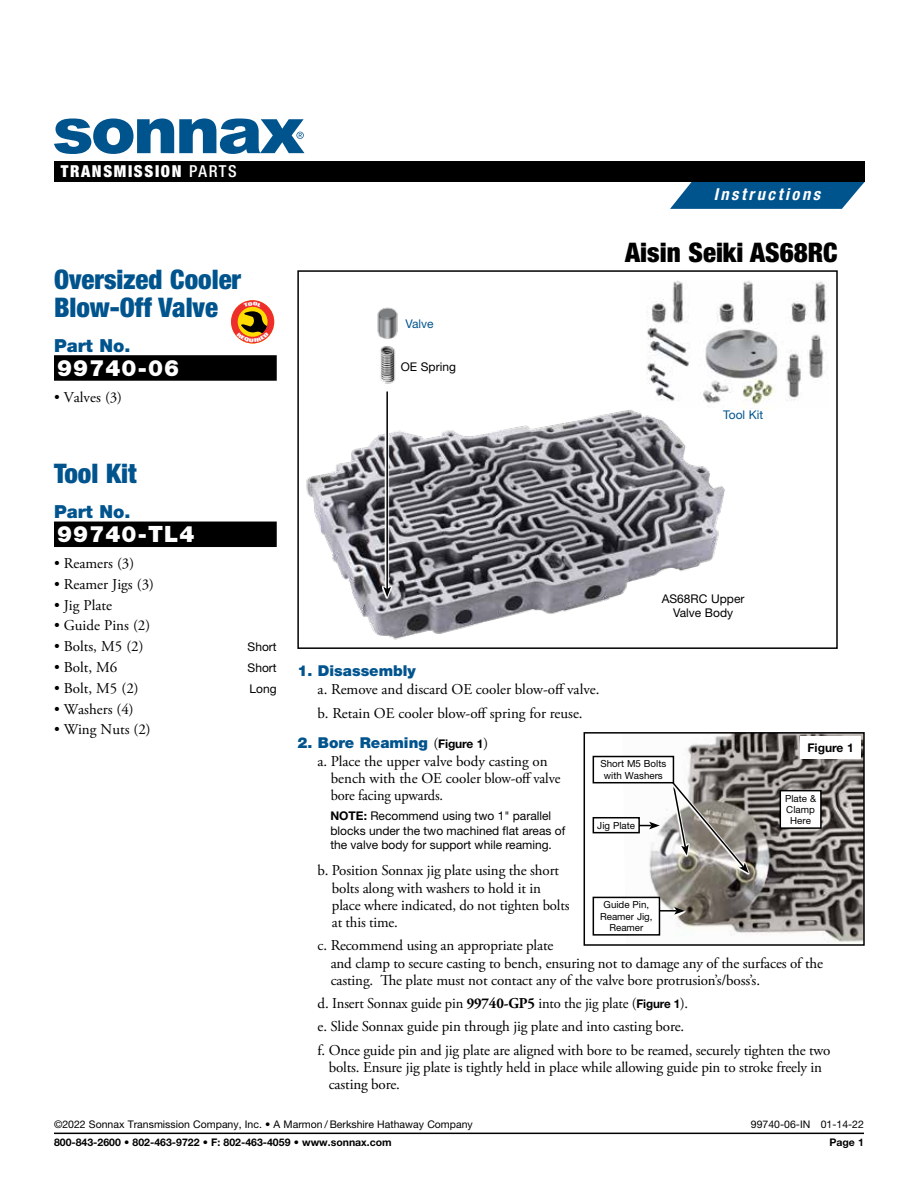
<style>
.page{position:relative;width:918px;height:1188px;background:#fff}
.page>*{position:absolute;margin:0;border:0;box-sizing:border-box;transform-origin:0 0}
.t1{font:900 condensed 27px/27.8px "Helvetica Neue LT Std";color:#00548e}
.t2{font:900 condensed 27px "Helvetica Neue LT Std";color:#000}
.t3{font:900 22.5px "Helvetica Neue LT Std";letter-spacing:.05em;color:#fff}
.t4{font:900 18px "Helvetica Neue LT Std";color:#00548e}
.t5{font:900 condensed 16.5px "Helvetica Neue LT Std";letter-spacing:.1em;color:#fff}
.t6{font:italic 700 condensed 16.5px "Helvetica Neue LT Std";letter-spacing:.155em;color:#fff}
.t7{font:15px/17.2px "Adobe Garamond Pro";letter-spacing:-.01em;color:#000}
.t8{font:900 15px "Helvetica Neue LT Std";color:#00548e}
.t9{font:12px/14.4px "Helvetica Neue LT Std";color:#000}
.t10{font:12px "Helvetica Neue LT Std";color:#00548e}
.t11{font:700 12px "Helvetica Neue LT Std";color:#000}
.t12{font:10.5px "Helvetica Neue LT Std";color:#000}
.t13{font:700 10.5px "Helvetica Neue LT Std";color:#000}
.t14{font:9.75px/11.2px "Helvetica Neue LT Std";color:#000;text-align:center}
.s1{font-weight:500}
.s2{font-family:"Adobe Garamond Pro";font-weight:400;color:#000}
.s3{font-weight:700;font-size:12px;color:#000}
.s4{font-weight:700}
.s5{font-family:"Helvetica Neue LT Std";font-weight:700;font-size:12px}
</style>
<div class="page">
<div style="left:54px;top:355px;width:223px;height:26px;background:#000"></div>
<div style="left:54px;top:522px;width:223px;height:25px;background:#000"></div>
<img style="left:306px;top:409px;width:419px;height:231px">
<div style="left:297px;top:270px;width:541px;height:379px;border:2px solid #000"></div>
<img style="left:377px;top:307px;width:21px;height:77px">
<svg style="left:382px;top:391px;width:10px;height:208px"></svg>
<hr style="left:386px;top:392px;width:2px;height:197px;background:#000">
<svg style="left:383px;top:587px;width:8px;height:10px"></svg>
<img style="left:646px;top:280px;width:183px;height:128px">
<img style="left:622px;top:735px;width:240px;height:208px">
<div style="left:584px;top:732px;width:281px;height:214px;border:2px solid #000"></div>
<div style="left:801px;top:737px;width:60px;height:22px;background:#fff"></div>
<div style="left:780px;top:791px;width:41px;height:37px;background:#fff"></div>
<div style="left:780px;top:790px;width:42px;height:39px;border:2px solid #000"></div>
<svg style="left:654px;top:760px;width:96px;height:115px"></svg>
<div style="left:593px;top:757px;width:80px;height:26px;background:#fff"></div>
<div style="left:593px;top:756px;width:81px;height:27px;border:2px solid #000"></div>
<svg style="left:608px;top:760px;width:141px;height:113px"></svg>
<div style="left:593px;top:818px;width:46px;height:15px;background:#fff"></div>
<div style="left:593px;top:817px;width:47px;height:16px;border:2px solid #000"></div>
<svg style="left:633px;top:885px;width:54px;height:51px"></svg>
<div style="left:593px;top:897px;width:66px;height:38px;background:#fff"></div>
<div style="left:593px;top:897px;width:67px;height:39px;border:2px solid #000"></div>
<hr style="left:54px;top:1133px;width:810px;height:1px;background:#000">
<svg style="left:670px;top:182px;width:195px;height:27px;background:#1e689b"></svg>
<div style="left:54px;top:161px;width:811px;height:21px;background:#000"></div>
<svg style="left:54px;top:119px;width:250px;height:35px"></svg>
<svg style="left:231px;top:300px;width:43px;height:43px"></svg>
<p class="t5" style="left:61px;top:161px;width:178px">TRANSMISSION <span class="s1">PARTS</span></p>
<h1 class="t1" style="left:54px;top:265px;width:189px">Oversized Cooler<br>Blow-Off Valve</h1>
<p class="t4" style="left:54px;top:335px;width:78px">Part No.</p>
<h2 class="t3" style="left:57px;top:355px;width:124px">99740-06</h2>
<p class="t7" style="left:54px;top:389px;width:70px">• Valves (3)</p>
<h1 class="t1" style="left:54px;top:459px;width:84px">Tool Kit</h1>
<p class="t4" style="left:54px;top:501px;width:78px">Part No.</p>
<h2 class="t3" style="left:57px;top:521px;width:139px">99740-TL4</h2>
<p class="t7" style="left:54px;top:555px;width:82px">• Reamers (3)</p>
<p class="t7" style="left:54px;top:576px;width:102px">• Reamer Jigs (3)</p>
<p class="t7" style="left:54px;top:597px;width:60px">• Jig Plate</p>
<p class="t7" style="left:54px;top:618px;width:98px">• Guide Pins (2)</p>
<p class="t7" style="left:54px;top:638px;width:91px">• Bolts, M5 (2)</p>
<p class="t9" style="left:248px;top:640px;width:31px">Short</p>
<p class="t7" style="left:54px;top:659px;width:65px">• Bolt, M6</p>
<p class="t9" style="left:248px;top:660px;width:31px">Short</p>
<p class="t7" style="left:54px;top:680px;width:86px">• Bolt, M5 (2)</p>
<p class="t9" style="left:250px;top:681px;width:29px">Long</p>
<p class="t7" style="left:54px;top:701px;width:81px">• Washers (4)</p>
<p class="t7" style="left:54px;top:722px;width:98px">• Wing Nuts (2)</p>
<p class="t6" style="left:714px;top:185px;width:108px">Instructions</p>
<p class="t10" style="left:405px;top:317px;width:30px">Valve</p>
<p class="t9" style="left:401px;top:359px;width:57px">OE Spring</p>
<h1 class="t2" style="left:625px;top:236px;width:214px">Aisin Seiki AS68RC</h1>
<p class="t10" style="left:723px;top:408px;width:42px">Tool Kit</p>
<p class="t9" style="left:662px;top:591px;width:84px;text-align:center">AS68RC Upper<br>Valve Body</p>
<p class="t8" style="left:297px;top:661px;width:120px">1. Disassembly</p>
<p class="t7" style="left:318px;top:677px;width:283px;line-height:24px">a. Remove and discard OE cooler blow-off valve. b. Retain OE cooler blow-off spring for reuse.</p>
<p class="t8" style="left:297px;top:734px;width:192px">2. Bore Reaming <span class="s2">(</span><span class="s3">Figure 1</span><span class="s2">)</span></p>
<p class="t7" style="left:331px;top:753px;width:231px;text-indent:-13px">a. Place the upper valve body casting on bench with the OE cooler blow-off valve bore facing upwards.</p>
<p class="t9" style="left:330px;top:809px;width:236px"><span class="s4">NOTE:</span> Recommend using two 1" parallel blocks under the two machined flat areas of the valve body for support while reaming.</p>
<p class="t7" style="left:332px;top:863px;width:239px;text-indent:-14px">b. Position Sonnax jig plate using the short bolts along with washers to hold it in place where indicated, do not tighten bolts at this time.</p>
<p class="t7" style="left:331px;top:938px;width:494px;text-indent:-13px">c. Recommend using an appropriate plate<br>and clamp to secure casting to bench, ensuring not to damage any of the surfaces of the casting. The plate must not contact any of the valve bore protrusion’s/boss’s.</p>
<p class="t7" style="left:318px;top:992px;width:514px;line-height:23.2px">d. Insert Sonnax guide pin <span class="s4">99740-GP5</span> into the jig plate (<span class="s5">Figure 1</span>).<br>e. Slide Sonnax guide pin through jig plate and into casting bore.<br>f. Once guide pin and jig plate are aligned with bore to be reamed, securely tighten the two</p>
<p class="t7" style="left:329px;top:1059px;width:495px">bolts. Ensure jig plate is tightly held in place while allowing guide pin to stroke freely in casting bore.</p>
<p class="t11" style="left:807px;top:741px;width:48px">Figure 1</p>
<p class="t14" style="left:600px;top:758px;width:67px">Short M5 Bolts with Washers</p>
<p class="t14" style="left:785px;top:792px;width:33px">Plate &amp;<br>Clamp<br>Here</p>
<p class="t14" style="left:597px;top:819px;width:39px">Jig Plate</p>
<p class="t14" style="left:600px;top:899px;width:54px">Guide Pin,<br>Reamer Jig,<br>Reamer</p>
<p class="t12" style="left:54px;top:1118px;width:420px">©2022 Sonnax Transmission Company, Inc. • A Marmon / Berkshire Hathaway Company</p>
<p class="t12" style="left:751px;top:1118px;width:115px">99740-06-IN 01-14-22</p>
<p class="t13" style="left:54px;top:1136px;width:339px">800-843-2600 • 802-463-9722 • F: 802-463-4059 • www.sonnax.com</p>
<p class="t13" style="left:829px;top:1136px;width:36px">Page 1</p>
</div>
